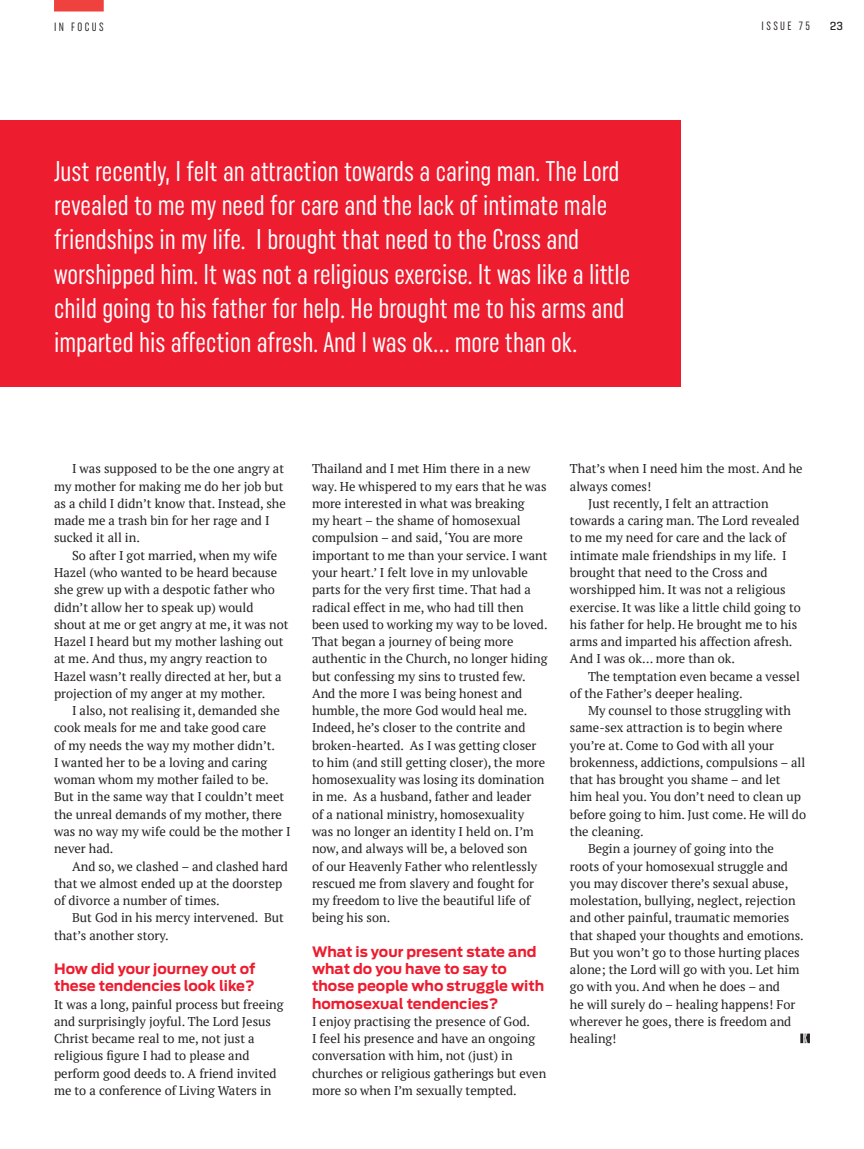
<style>
.page{position:relative;width:864px;height:1149px;background:#fff}
.page>*{position:absolute;margin:0;border:0;box-sizing:border-box;transform-origin:0 0}
.t1{font:extra-condensed 28.5px/34.2px "Uniform";color:#fff}
.t2{font:700 14.25px/17.2px "Antenna";color:#ed1c2f}
.t3{font:12.75px/17.2px "PT Serif";color:#231f20}
.t4{font:extra-condensed 12px "Uniform";letter-spacing:.2em;color:#231f20}
.t5{font:500 12px "Geogrotesque";color:#231f20}
</style>
<div class="page">
<div style="left:0;top:120px;width:680px;height:267px;background:#ed1c2f"></div>
<div style="left:54px;top:0;width:50px;height:11px;background:#ef413d"></div>
<svg style="left:800px;top:1033px;width:9px;height:9px"></svg>
<p class="t4" style="left:54px;top:20px;width:51px">IN FOCUS</p>
<p class="t1" style="left:54px;top:154px;width:577px">Just recently, I felt an attraction towards a caring man. The Lord revealed to me my need for care and the lack of intimate male friendships in my life. I brought that need to the Cross and worshipped him. It was not a religious exercise. It was like a little child going to his father for help. He brought me to his arms and imparted his affection afresh. And I was ok… more than ok.</p>
<p class="t4" style="left:761px;top:19px;width:50px">ISSUE 75</p>
<p class="t5" style="left:829px;top:19px;width:15px">23</p>
<p class="t3" style="left:54px;top:460px;width:233px;text-indent:18px">I was supposed to be the one angry at my mother for making me do her job but as a child I didn’t know that. Instead, she made me a trash bin for her rage and I sucked it all in.</p>
<p class="t3" style="left:54px;top:546px;width:236px;text-indent:18px">So after I got married, when my wife Hazel (who wanted to be heard because she grew up with a despotic father who didn’t allow her to speak up) would shout at me or get angry at me, it was not Hazel I heard but my mother lashing out at me. And thus, my angry reaction to Hazel wasn’t really directed at her, but a projection of my anger at my mother.</p>
<p class="t3" style="left:54px;top:701px;width:238px;text-indent:18px">I also, not realising it, demanded she cook meals for me and take good care<br>of my needs the way my mother didn’t.<br>I wanted her to be a loving and caring woman whom my mother failed to be.<br>But in the same way that I couldn’t meet the unreal demands of my mother, there was no way my wife could be the mother I never had.</p>
<p class="t3" style="left:54px;top:857px;width:235px;text-indent:18px">And so, we clashed – and clashed hard that we almost ended up at the doorstep of divorce a number of times.</p>
<p class="t3" style="left:54px;top:908px;width:231px;text-indent:18px">But God in his mercy intervened. But that’s another story.</p>
<p class="t2" style="left:54px;top:960px;width:203px">How did your journey out of these tendencies look like?</p>
<p class="t3" style="left:54px;top:995px;width:231px">It was a long, painful process but freeing and surprisingly joyful. The Lord Jesus Christ became real to me, not just a religious figure I had to please and perform good deeds to. A friend invited me to a conference of Living Waters in</p>
<p class="t3" style="left:312px;top:460px;width:237px">Thailand and I met Him there in a new way. He whispered to my ears that he was more interested in what was breaking<br>my heart – the shame of homosexual compulsion – and said, ‘You are more important to me than your service. I want your heart.’ I felt love in my unlovable parts for the very first time. That had a radical effect in me, who had till then been used to working my way to be loved.<br>That began a journey of being more authentic in the Church, no longer hiding but confessing my sins to trusted few.<br>And the more I was being honest and humble, the more God would heal me.<br>Indeed, he’s closer to the contrite and broken-hearted. As I was getting closer to him (and still getting closer), the more homosexuality was losing its domination in me. As a husband, father and leader<br>of a national ministry, homosexuality was no longer an identity I held on. I’m now, and always will be, a beloved son<br>of our Heavenly Father who relentlessly rescued me from slavery and fought for my freedom to live the beautiful life of being his son.</p>
<p class="t2" style="left:312px;top:942px;width:234px">What is your present state and what do you have to say to those people who struggle with homosexual tendencies?</p>
<p class="t3" style="left:312px;top:1012px;width:236px">I enjoy practising the presence of God.<br>I feel his presence and have an ongoing conversation with him, not (just) in churches or religious gatherings but even more so when I’m sexually tempted.</p>
<p class="t3" style="left:569px;top:460px;width:234px">That’s when I need him the most. And he</p>
<p class="t3" style="left:569px;top:477px;width:83px">always comes!</p>
<p class="t3" style="left:587px;top:494px;width:182px">Just recently, I felt an attraction</p>
<p class="t3" style="left:569px;top:512px;width:231px">towards a caring man. The Lord revealed</p>
<p class="t3" style="left:569px;top:529px;width:217px">to me my need for care and the lack of</p>
<p class="t3" style="left:569px;top:546px;width:218px">intimate male friendships in my life. I</p>
<p class="t3" style="left:569px;top:563px;width:199px">brought that need to the Cross and</p>
<p class="t3" style="left:569px;top:581px;width:217px">worshipped him. It was not a religious</p>
<p class="t3" style="left:569px;top:598px;width:232px">exercise. It was like a little child going to</p>
<p class="t3" style="left:569px;top:615px;width:229px">his father for help. He brought me to his</p>
<p class="t3" style="left:569px;top:632px;width:224px">arms and imparted his affection afresh.</p>
<p class="t3" style="left:569px;top:650px;width:166px">And I was ok… more than ok.</p>
<p class="t3" style="left:587px;top:667px;width:213px">The temptation even became a vessel</p>
<p class="t3" style="left:569px;top:684px;width:174px">of the Father’s deeper healing.</p>
<p class="t3" style="left:587px;top:701px;width:204px">My counsel to those struggling with</p>
<p class="t3" style="left:569px;top:719px;width:214px">same-sex attraction is to begin where</p>
<p class="t3" style="left:569px;top:736px;width:205px">you’re at. Come to God with all your</p>
<p class="t3" style="left:569px;top:753px;width:237px">brokenness, addictions, compulsions – all</p>
<p class="t3" style="left:569px;top:770px;width:212px">that has brought you shame – and let</p>
<p class="t3" style="left:569px;top:788px;width:232px">him heal you. You don’t need to clean up</p>
<p class="t3" style="left:569px;top:805px;width:237px">before going to him. Just come. He will do</p>
<p class="t3" style="left:569px;top:822px;width:75px">the cleaning.</p>
<p class="t3" style="left:587px;top:839px;width:187px">Begin a journey of going into the</p>
<p class="t3" style="left:569px;top:857px;width:219px">roots of your homosexual struggle and</p>
<p class="t3" style="left:569px;top:874px;width:220px">you may discover there’s sexual abuse,</p>
<p class="t3" style="left:569px;top:891px;width:227px">molestation, bullying, neglect, rejection</p>
<p class="t3" style="left:569px;top:908px;width:221px">and other painful, traumatic memories</p>
<p class="t3" style="left:569px;top:926px;width:235px">that shaped your thoughts and emotions.</p>
<p class="t3" style="left:569px;top:943px;width:231px">But you won’t go to those hurting places</p>
<p class="t3" style="left:569px;top:960px;width:231px">alone; the Lord will go with you. Let him</p>
<p class="t3" style="left:569px;top:977px;width:211px">go with you. And when he does – and</p>
<p class="t3" style="left:569px;top:995px;width:227px">he will surely do – healing happens! For</p>
<p class="t3" style="left:569px;top:1012px;width:223px">wherever he goes, there is freedom and</p>
<p class="t3" style="left:569px;top:1029px;width:48px">healing!</p>
</div>
